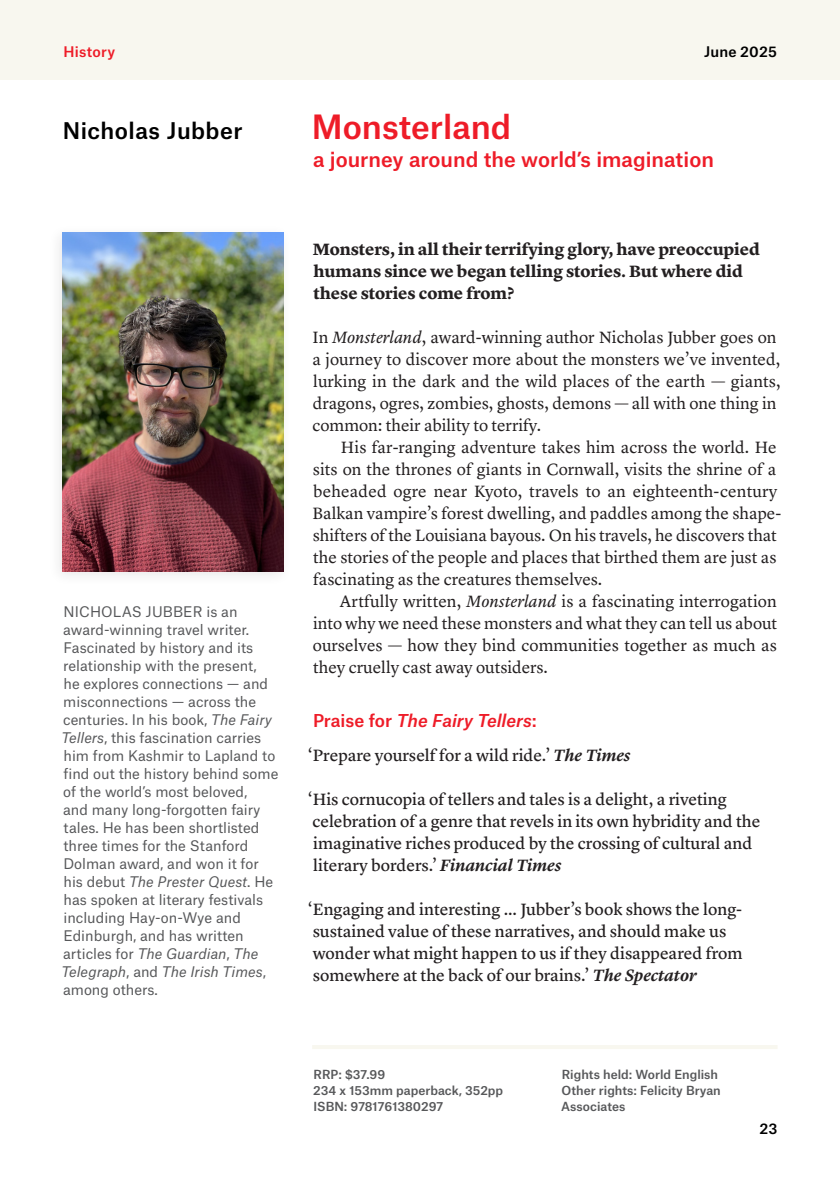
<style>
.page{position:relative;width:840px;height:1191px;background:#fff}
.page>*{position:absolute;margin:0;border:0;box-sizing:border-box;transform-origin:0 0}
.t1{font:500 32px "Atlas Grotesk";color:#ee1c28}
.t2{font:500 22px "Atlas Grotesk";letter-spacing:.02em;color:#000}
.t3{font:500 20px "Atlas Grotesk";color:#ee1c28}
.t4{font:17px/22px "Lyon Text";color:#231f20}
.t5{font:17px/22px "Lyon Text Regular No.2";color:#231f20}
.t6{font:700 17px/22px "Lyon Text";color:#231f20}
.t7{font:italic 500 17px "Atlas Grotesk";color:#ee1c28}
.t8{font:14px/18px "Atlas Grotesk";color:#57585a}
.t9{font:500 14px "Atlas Grotesk";letter-spacing:.02em;color:#000}
.t10{font:500 14px "Atlas Grotesk";letter-spacing:.015em;color:#ee1c28}
.t11{font:500 12px/16px "Atlas Grotesk";color:#57585a}
.s1{font-style:italic}
.s2{font-style:normal}
.s3{font-family:"Lyon Text";font-weight:600;font-style:italic}
</style>
<div class="page">
<div style="left:0;top:0;width:839px;height:79px;background:#f8f7ef"></div>
<hr style="left:312px;top:1045px;width:465px;height:4px;background:#f8f7ef">
<div style="left:48px;top:224px;width:245px;height:362px;background:#231f20;opacity:.1"></div>
<img style="left:62px;top:233px;width:221px;height:338px">
<p class="t10" style="left:64px;top:40px;width:53px">History</p>
<p class="t9" style="left:703px;top:40px;width:74px">June 2025</p>
<p class="t2" style="left:63px;top:112px;width:181px">Nicholas Jubber</p>
<h1 class="t1" style="left:312px;top:100px;width:201px">Monsterland</h1>
<p class="t3" style="left:313px;top:143px;width:402px">a journey around the world’s imagination</p>
<p class="t8" style="left:61px;top:601px;width:218px">NICHOLAS JUBBER is an award-winning travel writer.<br>Fascinated by history and its relationship with the present,<br>he explores connections — and misconnections — across the centuries. In his book, <span class="s1">The Fairy<br>Tellers</span>, this fascination carries him from Kashmir to Lapland to find out the history behind some of the world’s most beloved,<br>and many long-forgotten fairy tales. He has been shortlisted three times for the Stanford<br>Dolman award, and won it for his debut <span class="s1">The Prester Quest</span>. He has spoken at literary festivals including Hay-on-Wye and<br>Edinburgh, and has written articles for <span class="s1">The Guardian</span>, <span class="s1">The<br>Telegraph</span>, and <span class="s1">The Irish Times</span>, among others.</p>
<p class="t6" style="left:313px;top:237px;width:448px">Monsters, in all their terrifying glory, have preoccupied humans since we began telling stories. But where did these stories come from?</p>
<p class="t4" style="left:312px;top:325px;width:469px">In <span class="s1">Monsterland</span>, award-winning author Nicholas Jubber goes on a journey to discover more about the monsters we’ve invented, lurking in the dark and the wild places of the earth — giants, dragons, ogres, zombies, ghosts, demons — all with one thing in common: their ability to terrify.</p>
<p class="t4" style="left:312px;top:435px;width:470px;text-indent:28px">His far-ranging adventure takes him across the world. He sits on the thrones of giants in Cornwall, visits the shrine of a beheaded ogre near Kyoto, travels to an eighteenth-century Balkan vampire’s forest dwelling, and paddles among the shape&shy;shifters of the Louisiana bayous. On his travels, he discovers that the stories of the people and places that birthed them are just as fascinating as the creatures themselves.</p>
<p class="t4" style="left:312px;top:589px;width:465px;text-align:justify;text-indent:27px">Artfully written, <span class="s1">Monsterland</span> is a fascinating interrogation into why we need these monsters and what they can tell us about ourselves — how they bind communities together as much as they cruelly cast away outsiders.</p>
<p class="t7" style="left:313px;top:706px;width:225px"><span class="s2">Praise for</span> The Fairy Tellers<span class="s2">:</span></p>
<p class="t5" style="left:308px;top:743px;width:324px">‘Prepare yourself for a wild ride.’ <span class="s3">The Times</span></p>
<p class="t5" style="left:308px;top:787px;width:454px">‘His cornucopia of tellers and tales is a delight, a riveting celebration of a genre that revels in its own hybridity and the imaginative riches produced by the crossing of cultural and literary borders.’ <span class="s3">Financial Times</span></p>
<p class="t5" style="left:307px;top:897px;width:436px">‘Engaging and interesting ... Jubber’s book shows the long&shy;sustained value of these narratives, and should make us wonder what might happen to us if they disappeared from somewhere at the back of our brains.’ <span class="s3">The Spectator</span></p>
<p class="t11" style="left:313px;top:1065px;width:191px">RRP: $37.99<br>234 x 153mm paperback, 352pp<br>ISBN: 9781761380297</p>
<p class="t11" style="left:561px;top:1065px;width:161px">Rights held: World English<br>Other rights: Felicity Bryan<br>Associates</p>
<p class="t9" style="left:759px;top:1117px;width:20px">23</p>
</div>
